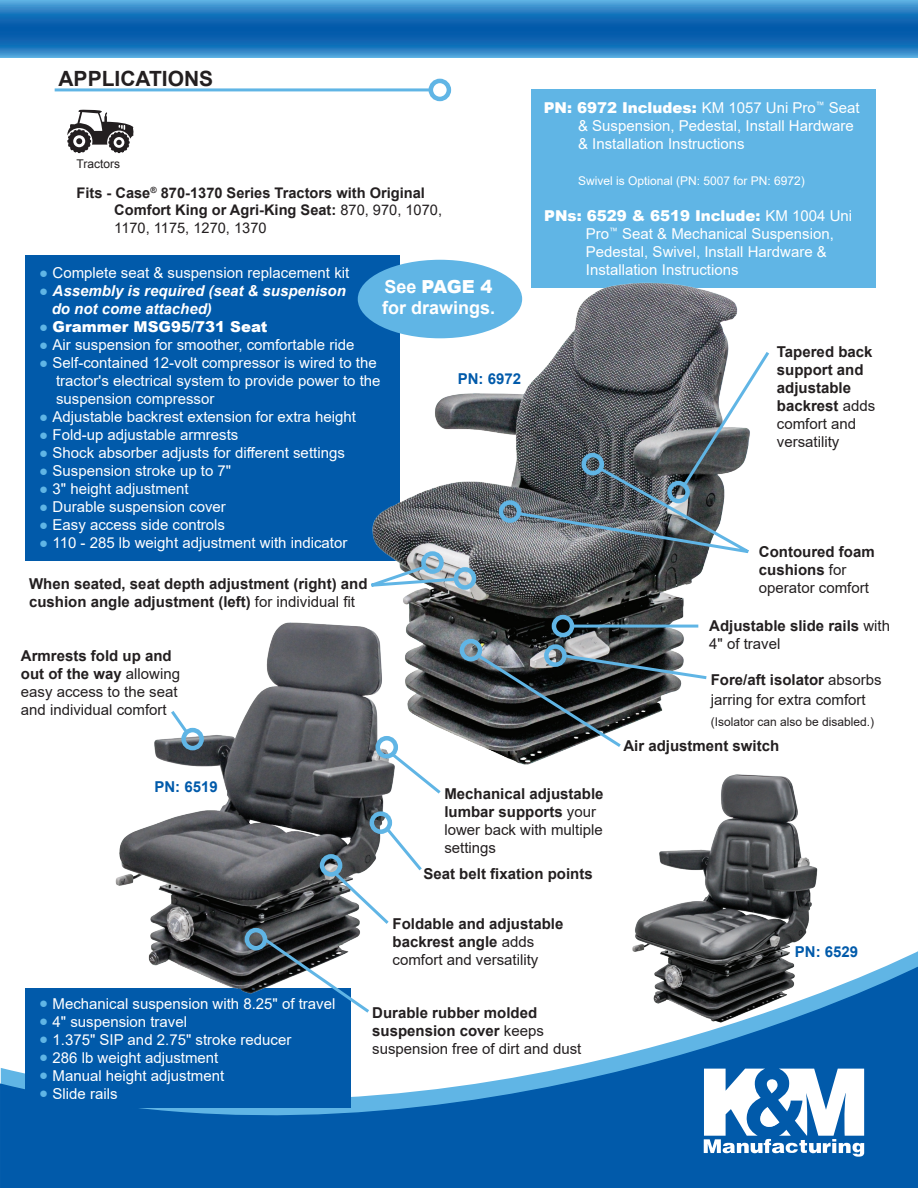
<style>
.page{position:relative;width:918px;height:1188px;background:#fff}
.page>*{position:absolute;margin:0;border:0;box-sizing:border-box;transform-origin:0 0}
.t1{font:700 21px "Arial";color:#231f20}
.t2{font:700 18px/21.6px "Arial";color:#fff}
.t3{font:15px/18px "Arial";color:#fff}
.t4{font:700 15px/18px "Arial";color:#231f20}
.t5{font:15px/18px "Arial";color:#231f20}
.t6{font:900 15px "Arial";color:#fff}
.t7{font:italic 700 15px "Arial";color:#fff}
.t8{font:700 15px "Arial";color:#015aaa}
.t9{font:14.7px/17.5px "Arial";color:#231f20}
.t10{font:700 14.7px "Arial";color:#231f20}
.t11{font:12px "Arial";color:#231f20}
.t12{font:12px "Arial";color:#fff}
.s1{font-weight:700}
.s2{color:#60b5e5}
.s3{font-weight:400;font-style:normal;color:#60b5e5}
.s4{font-weight:400;color:#60b5e5}
.s5{font-weight:900}
.s6{font-weight:400}
</style>
<div class="page">
<div style="left:531px;top:89px;width:344px;height:199px;background:#60b5e5"></div>
<svg style="left:0;top:0;width:918px;height:57px;background:#1e76bc"></svg>
<hr style="left:55px;top:88px;width:377px;height:3px;background:#60b5e5">
<div style="left:429px;top:79px;width:22px;height:22px;border:4px solid #60b5e5;border-radius:50%"></div>
<svg style="left:67px;top:110px;width:67px;height:43px"></svg>
<svg style="left:0;top:966px;width:918px;height:222px;fill:#015aaa"></svg>
<svg style="left:704px;top:1069px;width:160px;height:88px"></svg>
<div style="left:26px;top:255px;width:374px;height:305px;background:#015aaa"></div>
<img style="left:366px;top:278px;width:372px;height:487px">
<hr style="left:573px;top:625px;width:125px;height:3px;background:#60b5e5">
<div style="left:460px;top:639px;width:22px;height:22px;border:4px solid #60b5e5;border-radius:50%"></div>
<div style="left:499px;top:500px;width:22px;height:23px;border:4px solid #60b5e5;border-radius:50%"></div>
<div style="left:421px;top:551px;width:23px;height:23px;border:4px solid #60b5e5;border-radius:50%"></div>
<div style="left:454px;top:567px;width:22px;height:23px;border:4px solid #60b5e5;border-radius:50%"></div>
<div style="left:552px;top:615px;width:22px;height:22px;border:4px solid #60b5e5;border-radius:50%"></div>
<div style="left:544px;top:644px;width:23px;height:23px;border:4px solid #60b5e5;border-radius:50%"></div>
<svg style="left:517px;top:349px;width:252px;height:208px"></svg>
<svg style="left:474px;top:652px;width:236px;height:98px"></svg>
<svg style="left:366px;top:563px;width:95px;height:27px"></svg>
<div style="left:358px;top:260px;width:164px;height:78px;background:#60b5e5;border-radius:50%"></div>
<div style="left:26px;top:988px;width:325px;height:120px;background:#015aaa"></div>
<img style="left:111px;top:618px;width:287px;height:380px">
<div style="left:320px;top:854px;width:22px;height:23px;border:4px solid #60b5e5;border-radius:50%"></div>
<div style="left:376px;top:736px;width:22px;height:23px;border:4px solid #60b5e5;border-radius:50%"></div>
<div style="left:370px;top:811px;width:22px;height:23px;border:4px solid #60b5e5;border-radius:50%"></div>
<svg style="left:332px;top:825px;width:90px;height:102px"></svg>
<div style="left:181px;top:728px;width:23px;height:22px;border:4px solid #60b5e5;border-radius:50%"></div>
<div style="left:245px;top:928px;width:22px;height:22px;border:4px solid #60b5e5;border-radius:50%"></div>
<svg style="left:260px;top:935px;width:112px;height:81px"></svg>
<svg style="left:388px;top:750px;width:56px;height:47px"></svg>
<svg style="left:168px;top:708px;width:22px;height:28px"></svg>
<img style="left:631px;top:774px;width:188px;height:250px">
<p class="t1" style="left:58px;top:63px;width:156px">APPLICATIONS</p>
<p class="t11" style="left:77px;top:156px;width:45px">Tractors</p>
<p class="t10" style="left:76px;top:182px;width:350px">Fits - Case<sup>®</sup> 870-1370 Series Tractors with Original</p>
<p class="t9" style="left:114px;top:201px;width:329px"><span class="s1">Comfort King or Agri-King Seat:</span> 870, 970, 1070,<br>1170, 1175, 1270, 1370</p>
<p class="t3" style="left:39px;top:264px;width:312px"><span class="s2">●</span> Complete seat &amp; suspension replacement kit</p>
<p class="t7" style="left:39px;top:281px;width:308px"><span class="s3">●</span> Assembly is required (seat &amp; suspenison</p>
<p class="t7" style="left:52px;top:299px;width:162px">do not come attached)</p>
<p class="t6" style="left:39px;top:316px;width:230px"><span class="s4">●</span> Grammer MSG95/731 Seat</p>
<p class="t3" style="left:39px;top:336px;width:317px"><span class="s2">●</span> Air suspension for smoother, comfortable ride</p>
<p class="t3" style="left:39px;top:354px;width:339px"><span class="s2">●</span> Self-contained 12-volt compressor is wired to the</p>
<p class="t3" style="left:56px;top:372px;width:326px">tractor's electrical system to provide power to the</p>
<p class="t3" style="left:56px;top:390px;width:160px">suspension compressor</p>
<p class="t3" style="left:39px;top:408px;width:318px"><span class="s2">●</span> Adjustable backrest extension for extra height</p>
<p class="t3" style="left:39px;top:426px;width:201px"><span class="s2">●</span> Fold-up adjustable armrests</p>
<p class="t3" style="left:39px;top:444px;width:307px"><span class="s2">●</span> Shock absorber adjusts for different settings</p>
<p class="t3" style="left:39px;top:462px;width:193px"><span class="s2">●</span> Suspension stroke up to 7"</p>
<p class="t3" style="left:39px;top:480px;width:151px"><span class="s2">●</span> 3" height adjustment</p>
<p class="t3" style="left:39px;top:498px;width:188px"><span class="s2">●</span> Durable suspension cover</p>
<p class="t3" style="left:39px;top:515px;width:187px"><span class="s2">●</span> Easy access side controls</p>
<p class="t3" style="left:39px;top:534px;width:310px"><span class="s2">●</span> 110 - 285 lb weight adjustment with indicator</p>
<p class="t2" style="left:382px;top:276px;width:115px">See <span class="s5">PAGE 4 </span>for drawings.</p>
<p class="t8" style="left:458px;top:368px;width:65px">PN: 6972</p>
<p class="t4" style="left:29px;top:575px;width:340px">When seated, seat depth adjustment (right) and cushion angle adjustment (left) <span class="s6">for individual fit</span></p>
<p class="t5" style="left:21px;top:646px;width:161px"><span class="s1">Armrests fold up and out of the way</span> allowing easy access to the seat and individual comfort</p>
<p class="t6" style="left:544px;top:97px;width:317px">PN: 6972 Includes: <span class="s6">KM 1057 Uni Pro</span><sup>™</sup> <span class="s6">Seat</span></p>
<p class="t3" style="left:578px;top:117px;width:277px">&amp; Suspension, Pedestal, Install Hardware</p>
<p class="t3" style="left:578px;top:135px;width:168px">&amp; Installation Instructions</p>
<p class="t12" style="left:578px;top:173px;width:228px">Swivel is Optional (PN: 5007 for PN: 6972)</p>
<p class="t3" style="left:586px;top:207px;width:268px;text-indent:-42px"><span class="s5">PNs: 6529 &amp; 6519 Include:</span> KM 1004 Uni<br>Pro<sup>™</sup> Seat &amp; Mechanical Suspension,<br>Pedestal, Swivel, Install Hardware &amp;</p>
<p class="t3" style="left:586px;top:261px;width:154px">Installation Instructions</p>
<p class="t4" style="left:777px;top:343px;width:100px">Tapered back support and adjustable backrest <span class="s6">adds comfort and versatility</span></p>
<p class="t4" style="left:759px;top:543px;width:117px">Contoured foam cushions <span class="s6">for operator comfort</span></p>
<p class="t4" style="left:709px;top:617px;width:182px">Adjustable slide rails <span class="s6">with<br>4" of travel</span></p>
<p class="t5" style="left:711px;top:670px;width:172px;line-height:19.8px"><span class="s1">Fore/aft isolator</span> absorbs jarring for extra comfort</p>
<p class="t11" style="left:711px;top:713px;width:165px">(Isolator can also be disabled.)</p>
<p class="t4" style="left:623px;top:737px;width:157px">Air adjustment switch</p>
<p class="t8" style="left:154px;top:777px;width:65px">PN: 6519</p>
<p class="t3" style="left:39px;top:994px;width:298px"><span class="s2">●</span> Mechanical suspension with 8.25" of travel</p>
<p class="t3" style="left:39px;top:1012px;width:149px"><span class="s2">●</span> 4" suspension travel</p>
<p class="t3" style="left:39px;top:1030px;width:254px"><span class="s2">●</span> 1.375" SIP and 2.75" stroke reducer</p>
<p class="t3" style="left:39px;top:1048px;width:181px"><span class="s2">●</span> 286 lb weight adjustment</p>
<p class="t3" style="left:39px;top:1066px;width:186px"><span class="s2">●</span> Manual height adjustment</p>
<p class="t3" style="left:39px;top:1084px;width:80px"><span class="s2">●</span> Slide rails</p>
<p class="t4" style="left:444px;top:785px;width:161px">Mechanical adjustable lumbar supports <span class="s6">your lower back with multiple settings</span></p>
<p class="t4" style="left:423px;top:865px;width:171px">Seat belt fixation points</p>
<p class="t4" style="left:393px;top:915px;width:172px">Foldable and adjustable backrest angle <span class="s6">adds comfort and versatility</span></p>
<p class="t4" style="left:372px;top:1004px;width:211px">Durable rubber molded suspension cover <span class="s6">keeps suspension free of dirt and dust</span></p>
<p class="t8" style="left:795px;top:941px;width:65px">PN: 6529</p>
</div>
